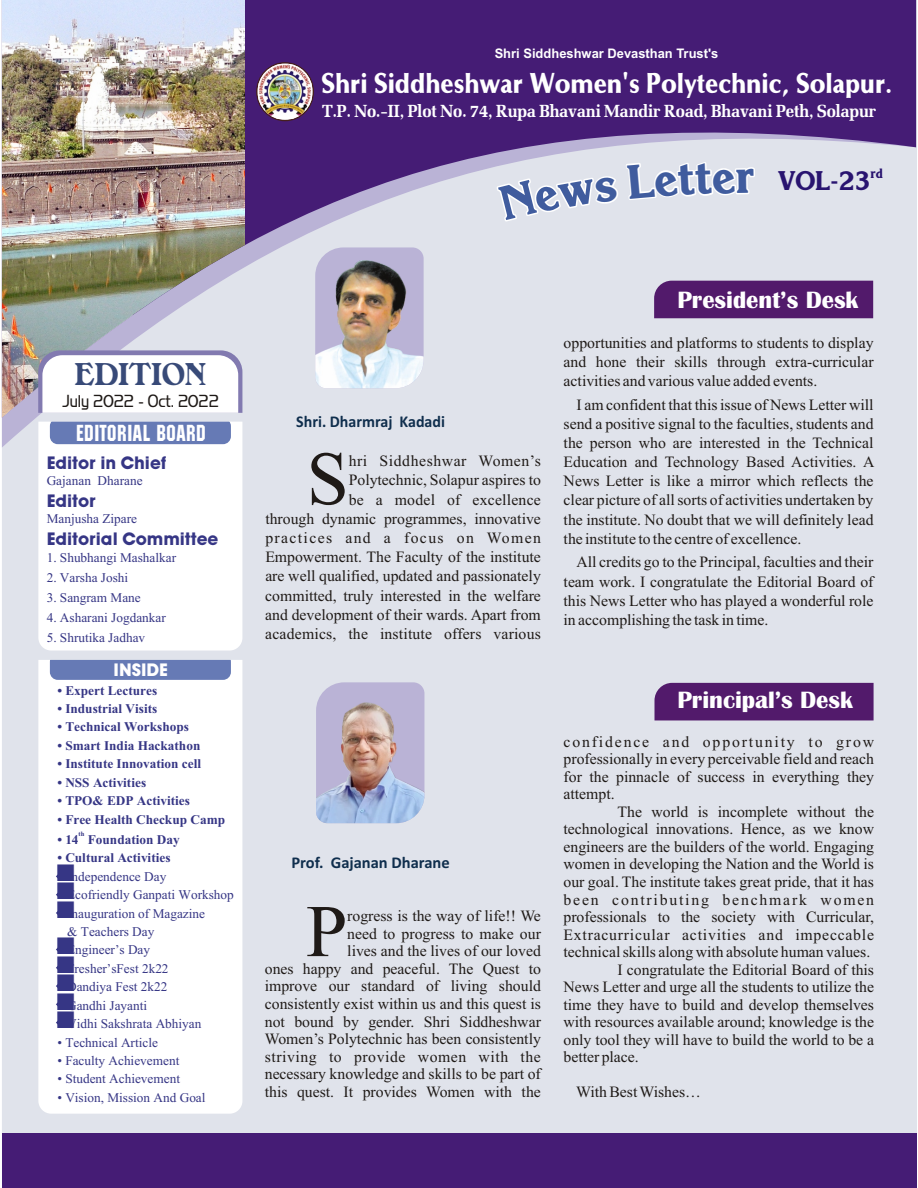
<style>
.page{position:relative;width:918px;height:1188px;background:#fff}
.page>*{position:absolute;margin:0;border:0;box-sizing:border-box;transform-origin:0 0}
.t1{font:75.75px "Times New Roman";color:#1f1a17}
.t2{font:74.1px "Times New Roman";color:#1f1a17}
.t3{font:29.7px "SHREE ENG7";color:#384a78;scale:.92 1}
.t4{font:25.95px "SHREE ENG7";color:#fff}
.t5{font:24.9px "SHREE ENG7";color:#291470}
.t6{font:700 24.45px "Britannic";color:#fff}
.t7{font:24.15px "SHREE ENG7";color:#fff;scale:.86 1}
.t8{font:17.1px "SHREE ENG7";color:#fff;scale:.95 1}
.t9{font:16.5px/18.5px "Aparajita";color:#363685}
.t10{font:700 16.5px "Aparajita";color:#363685}
.t11{font:700 16.5px "Calibri";color:#0f2e4d}
.t12{font:16.5px "SHREE ENG7";color:#363685}
.t13{font:16.5px "SHREE ENG7";color:#1f1a17;scale:.83 1}
.t14{font:16.5px "SHREE ENG7";color:#fff}
.t15{font:15.75px/17.5px "Times New Roman";color:#1f1a17;text-align:justify}
.t16{font:15.75px "Times New Roman";letter-spacing:.035em;color:#1f1a17}
.t17{font:15.75px "Times New Roman";letter-spacing:.05em;color:#1f1a17}
.t18{font:15.75px "Times New Roman";letter-spacing:.085em;color:#1f1a17}
.t19{font:700 13.2px "Arial";color:#fff}
.t20{font:12.45px "SHREE ENG7";color:#291470}
.t21{font:700 8.25px "Aparajita";color:#363685}
</style>
<div class="page">
<div style="left:2px;top:0;width:914px;height:1188px;background:#e0e3eb"></div>
<svg style="left:244px;top:0;width:672px;height:389px"></svg>
<img style="left:2px;top:0;width:242px;height:418px">
<div style="left:2px;top:1133px;width:914px;height:55px;background:#451c75"></div>
<div style="left:655px;top:683px;width:219px;height:37px;background:#521a6b"></div>
<div style="left:654px;top:281px;width:219px;height:37px;background:#521a6b"></div>
<svg style="left:315px;top:247px;width:109px;height:13px"></svg>
<img style="left:315px;top:260px;width:109px;height:128px">
<svg style="left:256px;top:62px;width:58px;height:59px"></svg>
<svg style="left:257px;top:64px;width:56px;height:56px"></svg>
<img style="left:259px;top:65px;width:53px;height:54px;border-radius:50%">
<svg style="left:317px;top:682px;width:107px;height:21px;background:#bdb7d7"></svg>
<img style="left:316px;top:703px;width:108px;height:120px">
<div style="left:38px;top:422px;width:204px;height:229px;background:#fff"></div>
<div style="left:50px;top:422px;width:181px;height:22px;background:#667ab5"></div>
<div style="left:38px;top:660px;width:204px;height:454px;background:#fff"></div>
<div style="left:50px;top:660px;width:181px;height:20px;background:#667ab5"></div>
<svg style="left:38px;top:350px;width:204px;height:63px;background:#efeef4"></svg>
<svg style="left:56px;top:864px;width:18px;height:54px"></svg>
<svg style="left:56px;top:938px;width:18px;height:90px;background:#f0f0f5"></svg>
<svg style="left:498px;top:176px;width:120px;height:44px"></svg>
<svg style="left:627px;top:163px;width:127px;height:36px"></svg>
<p class="t19" style="left:495px;top:48px;width:225px">Shri Siddheshwar Devasthan Trust's</p>
<h3 class="t4" style="left:322px;top:73px;width:572px">Shri Siddheshwar Women's Polytechnic, Solapur.</h3>
<p class="t8" style="left:322px;top:105px;width:585px">T.P. No.-II, Plot No. 74, Rupa Bhavani Mandir Road, Bhavani Peth, Solapur</p>
<p class="t20" style="left:871px;top:168px;width:14px">rd</p>
<h3 class="t5" style="left:778px;top:171px;width:94px">VOL-23</h3>
<h3 class="t3" style="left:75px;top:363px;width:144px">EDITION</h3>
<p class="t13" style="left:63px;top:394px;width:190px">July 2022 - Oct. 2022</p>
<h3 class="t7" style="left:76px;top:423px;width:153px">EDITORIAL BOARD</h3>
<p class="t12" style="left:47px;top:456px;width:121px">Editor in Chief</p>
<p class="t9" style="left:47px;top:472px;width:97px">Gajanan Dharane</p>
<p class="t12" style="left:47px;top:494px;width:51px">Editor</p>
<p class="t9" style="left:47px;top:510px;width:92px">Manjusha Zipare</p>
<p class="t12" style="left:47px;top:532px;width:173px">Editorial Committee</p>
<p class="t9" style="left:47px;top:548px;width:131px">1. Shubhangi Mashalkar</p>
<p class="t9" style="left:47px;top:569px;width:83px">2. Varsha Joshi</p>
<p class="t9" style="left:47px;top:589px;width:96px">3. Sangram Mane</p>
<p class="t9" style="left:47px;top:609px;width:121px">4. Asharani Jogdankar</p>
<p class="t9" style="left:47px;top:629px;width:100px">5. Shrutika Jadhav</p>
<p class="t14" style="left:114px;top:663px;width:56px">INSIDE</p>
<p class="t10" style="left:57px;top:683px;width:101px">• Expert Lectures</p>
<p class="t10" style="left:57px;top:701px;width:101px">• Industrial Visits</p>
<p class="t10" style="left:57px;top:719px;width:133px">• Technical Workshops</p>
<p class="t10" style="left:57px;top:738px;width:145px">• Smart India Hackathon</p>
<p class="t10" style="left:57px;top:756px;width:145px">• Institute Innovation cell</p>
<p class="t10" style="left:57px;top:775px;width:90px">• NSS Activities</p>
<p class="t10" style="left:57px;top:793px;width:134px">• TPO&amp; EDP Activities</p>
<p class="t10" style="left:57px;top:812px;width:169px">• Free Health Checkup Camp</p>
<p class="t21" style="left:79px;top:830px;width:7px">th</p>
<p class="t10" style="left:57px;top:832px;width:124px">• 14 Foundation Day</p>
<p class="t10" style="left:57px;top:850px;width:115px">• Cultural Activities</p>
<p class="t9" style="left:67px;top:868px;width:168px">Independence Day<br>Ecofriendly Ganpati Workshop<br>Inauguration of Magazine<br>&amp; Teachers Day<br>Engineer’s Day<br>Fresher’sFest 2k22<br>Dandiya Fest 2k22<br>Gandhi Jayanti<br>Vidhi Sakshrata Abhiyan</p>
<p class="t9" style="left:57px;top:1033px;width:102px">• Technical Article</p>
<p class="t9" style="left:57px;top:1052px;width:124px">• Faculty Achievement</p>
<p class="t9" style="left:57px;top:1070px;width:124px">• Student Achievement</p>
<p class="t9" style="left:57px;top:1089px;width:150px">• Vision, Mission And Goal</p>
<h3 class="t6" style="left:677px;top:291px;width:183px">President’s Desk</h3>
<p class="t15" style="left:564px;top:334px;width:311px;line-height:19.2px">opportunities and platforms to students to display and hone their skills through extra-curricular activities and various value added events.</p>
<p class="t15" style="left:564px;top:396px;width:311px;line-height:19.2px;text-indent:13px">I am confident that this issue of News Letter will send a positive signal to the faculties, students and the person who are interested in the Technical</p>
<p class="t11" style="left:296px;top:415px;width:150px">Shri. Dharmraj Kadadi</p>
<h1 class="t1" style="left:307px;top:451px;width:44px">S</h1>
<p class="t16" style="left:349px;top:455px;width:194px">hri Siddheshwar Women’s</p>
<p class="t15" style="left:564px;top:455px;width:312px">Education and Technology Based Activities. A</p>
<p class="t15" style="left:349px;top:473px;width:194px">Polytechnic, Solapur aspires to</p>
<p class="t15" style="left:564px;top:474px;width:311px">News Letter is like a mirror which reflects the</p>
<p class="t15" style="left:349px;top:492px;width:194px">be a model of excellence</p>
<p class="t15" style="left:564px;top:493px;width:311px">clear picture of all sorts of activities undertaken by</p>
<p class="t15" style="left:265px;top:511px;width:277px">through dynamic programmes, innovative</p>
<p class="t15" style="left:564px;top:512px;width:311px">the institute. No doubt that we will definitely lead</p>
<p class="t18" style="left:265px;top:532px;width:277px">practices and a focus on Women</p>
<p class="t15" style="left:564px;top:531px;width:239px">the institute to the centre of excellence.</p>
<p class="t15" style="left:265px;top:550px;width:277px">Empowerment. The Faculty of the institute</p>
<p class="t15" style="left:576px;top:555px;width:299px">All credits go to the Principal, faculties and their</p>
<p class="t15" style="left:265px;top:569px;width:277px">are well qualified, updated and passionately</p>
<p class="t15" style="left:564px;top:574px;width:311px">team work. I congratulate the Editorial Board of</p>
<p class="t15" style="left:265px;top:588px;width:277px">committed, truly interested in the welfare</p>
<p class="t15" style="left:564px;top:593px;width:311px">this News Letter who has played a wonderful role</p>
<p class="t15" style="left:265px;top:607px;width:277px">and development of their wards. Apart from</p>
<p class="t15" style="left:564px;top:612px;width:206px">in accomplishing the task in time.</p>
<p class="t15" style="left:265px;top:626px;width:277px">academics, the institute offers various</p>
<h3 class="t6" style="left:677px;top:691px;width:177px">Principal’s Desk</h3>
<p class="t15" style="left:564px;top:734px;width:312px">confidence and opportunity to grow professionally in every perceivable field and reach for the pinnacle of success in everything they attempt.</p>
<p class="t15" style="left:564px;top:804px;width:312px;text-indent:54px">The world is incomplete without the technological innovations. Hence, as we know engineers are the builders of the world. Engaging women in developing the Nation and the World is our goal. The institute takes great pride, that it has been contributing benchmark women</p>
<p class="t11" style="left:291px;top:856px;width:160px">Prof. Gajanan Dharane</p>
<h2 class="t2" style="left:306px;top:905px;width:43px">P</h2>
<p class="t15" style="left:347px;top:909px;width:195px">rogress is the way of life!! We</p>
<p class="t15" style="left:564px;top:910px;width:312px">professionals to the society with Curricular,</p>
<p class="t15" style="left:347px;top:926px;width:195px">need to progress to make our</p>
<p class="t17" style="left:564px;top:929px;width:312px">Extracurricular activities and impeccable</p>
<p class="t15" style="left:347px;top:944px;width:195px">lives and the lives of our loved</p>
<p class="t15" style="left:564px;top:945px;width:308px">technical skills along with absolute human values.</p>
<p class="t15" style="left:265px;top:961px;width:278px">ones happy and peaceful. The Quest to</p>
<p class="t15" style="left:618px;top:962px;width:258px">I congratulate the Editorial Board of this</p>
<p class="t15" style="left:265px;top:979px;width:278px">improve our standard of living should</p>
<p class="t15" style="left:564px;top:980px;width:312px">News Letter and urge all the students to utilize the</p>
<p class="t15" style="left:265px;top:996px;width:278px">consistently exist within us and this quest is</p>
<p class="t15" style="left:564px;top:997px;width:312px">time they have to build and develop themselves</p>
<p class="t15" style="left:265px;top:1014px;width:278px">not bound by gender. Shri Siddheshwar</p>
<p class="t15" style="left:564px;top:1015px;width:312px">with resources available around; knowledge is the</p>
<p class="t15" style="left:265px;top:1032px;width:278px">Women’s Polytechnic has been consistently</p>
<p class="t15" style="left:564px;top:1032px;width:312px">only tool they will have to build the world to be a</p>
<p class="t16" style="left:265px;top:1051px;width:278px">striving to provide women with the</p>
<p class="t15" style="left:564px;top:1050px;width:77px">better place.</p>
<p class="t15" style="left:265px;top:1067px;width:278px">necessary knowledge and skills to be part of this quest. It provides Women with the</p>
<p class="t15" style="left:576px;top:1085px;width:126px">With Best Wishes…</p>
</div>
